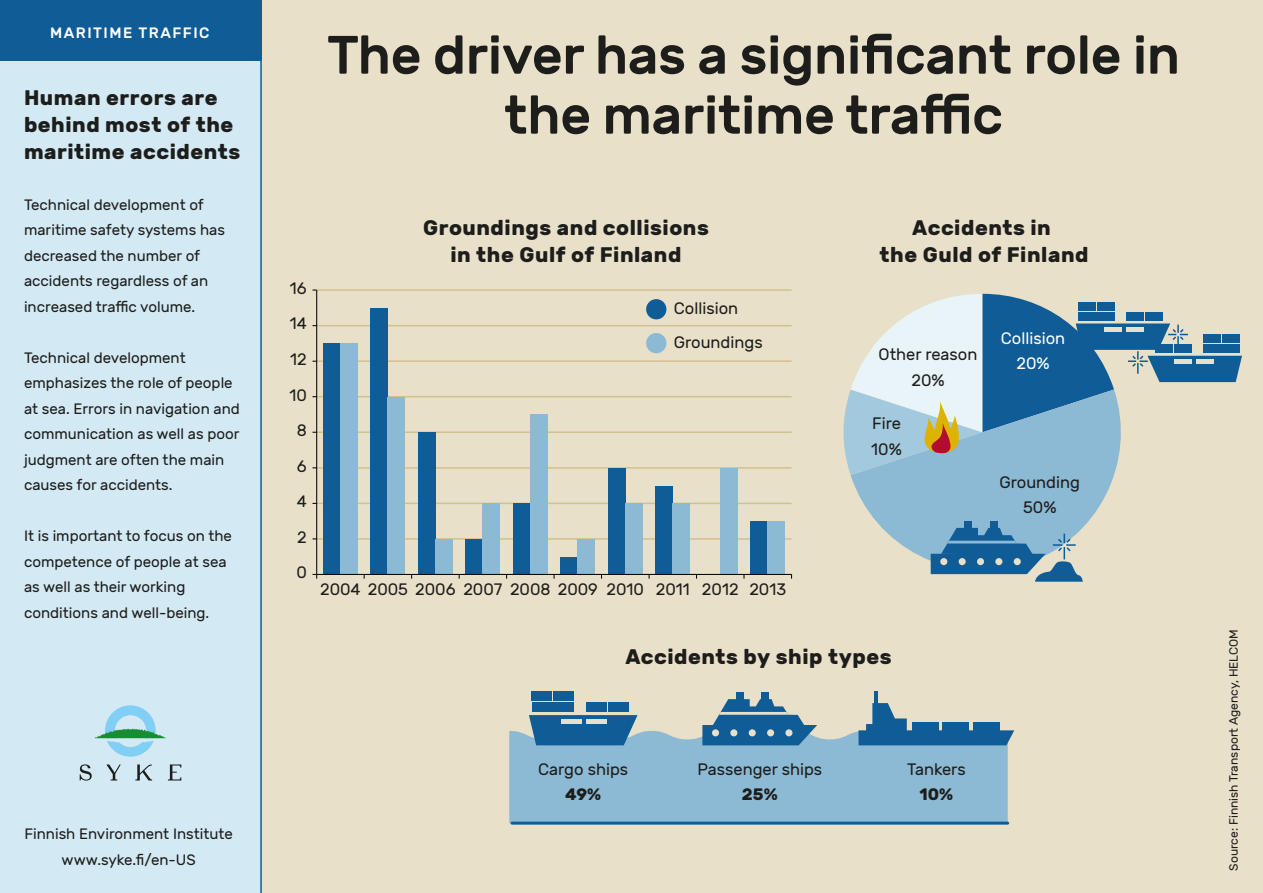
<style>
.page{position:relative;width:1263px;height:893px;background:#fff}
.page>*{position:absolute;margin:0;border:0;box-sizing:border-box;transform-origin:0 0}
.t1{font:500 54px/60px "Rubik";letter-spacing:-.01em;color:#1d1d1b;text-align:center}
.t2{font:700 21px/27px "Rubik";letter-spacing:.025em;color:#1d1d1b;text-align:center}
.t3{font:16.5px/25.5px "Rubik";color:#1d1d1b;text-align:center}
.t4{font:16.5px/25.5px "Rubik";color:#fff;text-align:center}
.t5{font:15px/25.5px "Rubik";color:#1d1d1b}
.t6{font:500 15px "Rubik";letter-spacing:.1em;color:#fff}
.t7{font:12px "Rubik";color:#1d1d1b}
.s1{font-weight:700}
</style>
<div class="page">
<div style="left:261px;top:0;width:1002px;height:893px;background:#e8e0c8"></div>
<div style="left:0;top:0;width:261px;height:893px;background:#d3e9f4"></div>
<div style="left:0;top:0;width:261px;height:60px;background:#0f5c96"></div>
<svg style="left:80px;top:764px;width:12px;height:17px"></svg>
<svg style="left:106px;top:764px;width:15px;height:16px"></svg>
<svg style="left:135px;top:764px;width:17px;height:16px"></svg>
<svg style="left:168px;top:764px;width:13px;height:16px"></svg>
<svg style="left:95px;top:705px;width:71px;height:52px"></svg>
<hr style="left:260px;top:0;width:2px;height:893px;background:#0f5c96">
<svg style="left:851px;top:475px;width:263px;height:99px;fill:#8cb9d3"></svg>
<div style="left:964px;top:521px;width:7px;height:13px;background:#0f5c96"></div>
<div style="left:990px;top:521px;width:7px;height:13px;background:#0f5c96"></div>
<svg style="left:931px;top:528px;width:152px;height:54px"></svg>
<svg style="left:843px;top:294px;width:399px;height:181px"></svg>
<div style="left:509px;top:731px;width:499px;height:92px;background:#8cb9d3"></div>
<hr style="left:512px;top:822px;width:496px;height:3px;background:#0f5c96">
<svg style="left:529px;top:715px;width:109px;height:30px;background:#22689c"></svg>
<div style="left:532px;top:702px;width:42px;height:10px;background:#0f5c96"></div>
<div style="left:586px;top:702px;width:20px;height:10px;background:#0f5c96"></div>
<div style="left:608px;top:702px;width:20px;height:10px;background:#0f5c96"></div>
<div style="left:532px;top:691px;width:20px;height:10px;background:#0f5c96"></div>
<div style="left:554px;top:691px;width:20px;height:10px;background:#0f5c96"></div>
<div style="left:562px;top:719px;width:20px;height:5px;background:#e8e0c8"></div>
<div style="left:586px;top:719px;width:20px;height:5px;background:#e8e0c8"></div>
<svg style="left:858px;top:703px;width:156px;height:42px"></svg>
<hr style="left:874px;top:692px;width:4px;height:14px;background:#0f5c96">
<div style="left:912px;top:722px;width:26px;height:12px;background:#0f5c96"></div>
<div style="left:943px;top:722px;width:26px;height:12px;background:#0f5c96"></div>
<div style="left:973px;top:722px;width:26px;height:12px;background:#0f5c96"></div>
<div style="left:736px;top:692px;width:7px;height:13px;background:#0f5c96"></div>
<div style="left:762px;top:692px;width:7px;height:13px;background:#0f5c96"></div>
<svg style="left:702px;top:699px;width:115px;height:46px"></svg>
<hr style="left:317px;top:289px;width:474px;height:2px;background:#d3c090">
<hr style="left:317px;top:325px;width:474px;height:1px;background:#d3c090">
<hr style="left:317px;top:360px;width:474px;height:2px;background:#d3c090">
<hr style="left:317px;top:396px;width:474px;height:1px;background:#d3c090">
<hr style="left:317px;top:431px;width:474px;height:2px;background:#d3c090">
<hr style="left:317px;top:467px;width:474px;height:2px;background:#d3c090">
<hr style="left:317px;top:503px;width:474px;height:1px;background:#d3c090">
<hr style="left:317px;top:538px;width:474px;height:2px;background:#d3c090">
<div style="left:561px;top:557px;width:17px;height:17px;background:#0f5c96"></div>
<div style="left:466px;top:539px;width:17px;height:35px;background:#0f5c96"></div>
<div style="left:751px;top:521px;width:17px;height:53px;background:#0f5c96"></div>
<div style="left:513px;top:503px;width:17px;height:71px;background:#0f5c96"></div>
<div style="left:656px;top:486px;width:17px;height:88px;background:#0f5c96"></div>
<div style="left:608px;top:468px;width:17px;height:106px;background:#0f5c96"></div>
<div style="left:418px;top:432px;width:17px;height:142px;background:#0f5c96"></div>
<div style="left:323px;top:343px;width:17px;height:231px;background:#0f5c96"></div>
<div style="left:371px;top:308px;width:17px;height:266px;background:#0f5c96"></div>
<div style="left:435px;top:539px;width:17px;height:35px;background:#8cb9d3"></div>
<div style="left:578px;top:539px;width:17px;height:35px;background:#8cb9d3"></div>
<div style="left:768px;top:521px;width:17px;height:53px;background:#8cb9d3"></div>
<div style="left:483px;top:503px;width:17px;height:71px;background:#8cb9d3"></div>
<div style="left:625px;top:503px;width:17px;height:71px;background:#8cb9d3"></div>
<div style="left:673px;top:503px;width:17px;height:71px;background:#8cb9d3"></div>
<div style="left:720px;top:468px;width:17px;height:106px;background:#8cb9d3"></div>
<div style="left:530px;top:414px;width:17px;height:160px;background:#8cb9d3"></div>
<div style="left:388px;top:397px;width:17px;height:177px;background:#8cb9d3"></div>
<div style="left:340px;top:343px;width:17px;height:231px;background:#8cb9d3"></div>
<hr style="left:316px;top:290px;width:1px;height:284px;background:#000">
<hr style="left:317px;top:574px;width:474px;height:1px;background:#000">
<div style="left:646px;top:299px;width:20px;height:20px;background:#0f5c96;border-radius:50%"></div>
<div style="left:646px;top:333px;width:20px;height:20px;background:#8cb9d3;border-radius:50%"></div>
<p class="t6" style="left:50px;top:24px;width:161px">MARITIME TRAFFIC</p>
<p class="t2" style="left:24px;top:85px;width:218px;text-align:left">Human errors are behind most of the maritime accidents</p>
<p class="t5" style="left:24px;top:192px;width:203px">Technical development of maritime safety systems has decreased the number of accidents regardless of an increased traffic volume.</p>
<p class="t5" style="left:24px;top:345px;width:217px">Technical development emphasizes the role of people at sea. Errors in navigation and communication as well as poor judgment are often the main causes for accidents.</p>
<p class="t5" style="left:24px;top:524px;width:209px">It is important to focus on the competence of people at sea as well as their working conditions and well-being.</p>
<p class="t5" style="left:24px;top:821px;width:210px;text-align:center">Finnish Environment Institute www.syke.fi/en-US</p>
<p class="t1" style="left:327px;top:27px;width:855px">The driver has a significant role in the maritime traffic</p>
<p class="t3" style="left:290px;top:276px;width:18px">16</p>
<p class="t3" style="left:290px;top:311px;width:19px">14</p>
<p class="t3" style="left:290px;top:347px;width:18px">12</p>
<p class="t3" style="left:289px;top:383px;width:19px">10</p>
<p class="t3" style="left:297px;top:418px;width:12px">8</p>
<p class="t3" style="left:297px;top:454px;width:11px">6</p>
<p class="t3" style="left:297px;top:489px;width:12px">4</p>
<p class="t3" style="left:297px;top:525px;width:11px">2</p>
<p class="t3" style="left:296px;top:560px;width:12px">0</p>
<p class="t2" style="left:423px;top:214px;width:287px">Groundings and collisions in the Gulf of Finland</p>
<p class="t3" style="left:674px;top:296px;width:66px">Collision</p>
<p class="t3" style="left:674px;top:330px;width:90px">Groundings</p>
<p class="t3" style="left:320px;top:577px;width:468px">2004 2005 2006 2007 2008 2009 2010 2011 2012 2013</p>
<p class="t2" style="left:879px;top:214px;width:210px">Accidents in<br>the Guld of Finland</p>
<p class="t3" style="left:878px;top:342px;width:100px">Other reason<br>20%</p>
<p class="t3" style="left:871px;top:411px;width:32px;text-align:left">Fire<br>10%</p>
<p class="t4" style="left:1001px;top:326px;width:66px">Collision<br>20%</p>
<p class="t3" style="left:999px;top:470px;width:82px">Grounding<br>50%</p>
<p class="t2" style="left:625px;top:644px;width:268px">Accidents by ship types</p>
<p class="t3" style="left:538px;top:757px;width:92px">Cargo ships<br><span class="s1">49%</span></p>
<p class="t3" style="left:697px;top:757px;width:126px">Passenger ships<br><span class="s1">25%</span></p>
<p class="t3" style="left:907px;top:757px;width:60px">Tankers<br><span class="s1">10%</span></p>
<p class="t7" style="left:1227px;top:871px;width:243px;rotate:-90deg">Source: Finnish Transport Agency, HELCOM</p>
</div>
